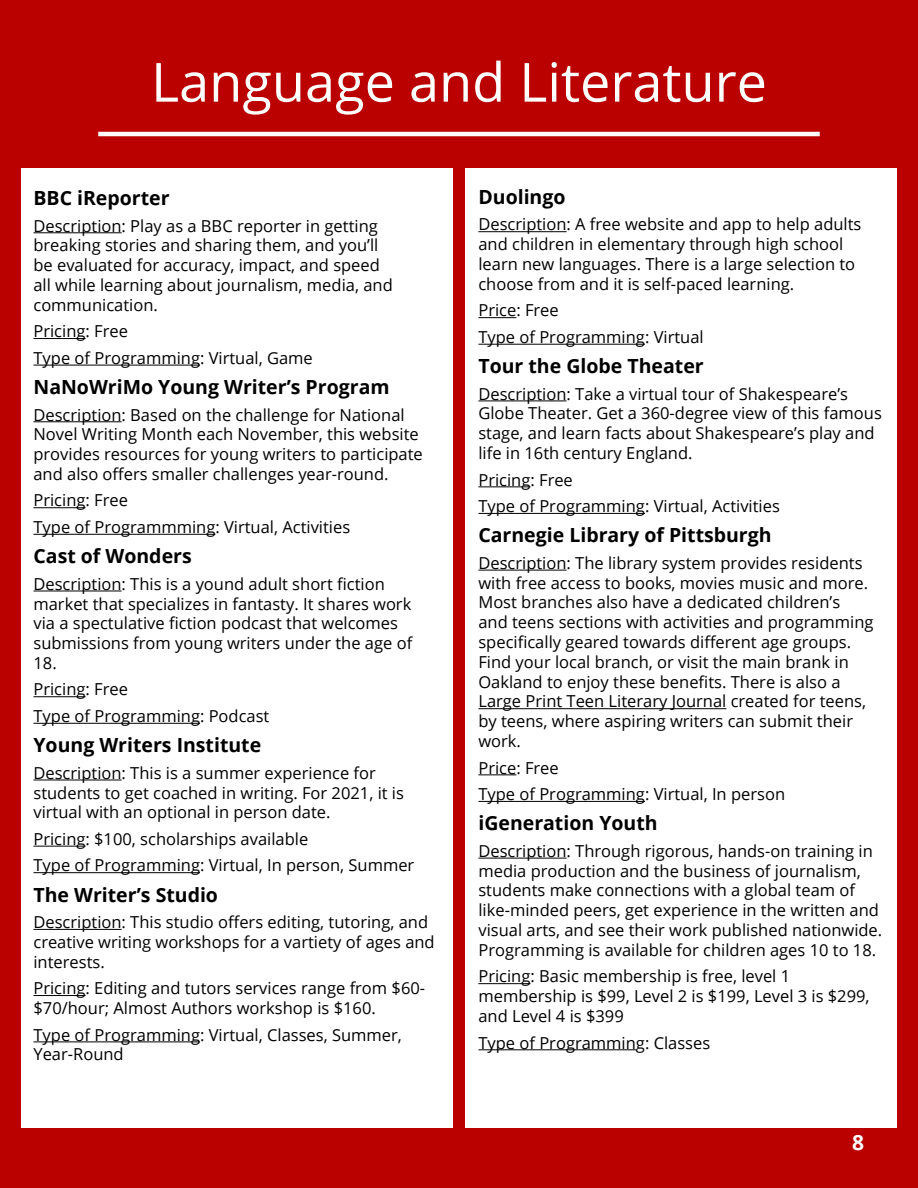
<style>
.page{position:relative;width:918px;height:1188px;background:#b00}
.page>*{position:absolute;margin:0;border:0;box-sizing:border-box;transform-origin:0 0}
.t1{font:54px "Open Sans";color:#fff}
.t2{font:700 21px "Open Sans";color:#fff}
.t3{font:700 19.5px "Open Sans";color:#000}
.t4{font:16.5px/19.8px "Open Sans";color:#000}
</style>
<div class="page">
<hr style="left:98px;top:132px;width:722px;height:4px;background:#fff">
<div style="left:465px;top:168px;width:432px;height:960px;background:#fff"></div>
<hr style="left:478px;top:231px;width:89px;height:1px;background:#000">
<hr style="left:478px;top:317px;width:38px;height:1px;background:#000">
<hr style="left:478px;top:344px;width:167px;height:1px;background:#000">
<hr style="left:478px;top:400px;width:89px;height:1px;background:#000">
<hr style="left:478px;top:486px;width:52px;height:1px;background:#000">
<hr style="left:478px;top:513px;width:167px;height:1px;background:#000">
<hr style="left:478px;top:570px;width:89px;height:1px;background:#000">
<hr style="left:478px;top:708px;width:248px;height:1px;background:#000">
<hr style="left:478px;top:774px;width:38px;height:1px;background:#000">
<hr style="left:478px;top:801px;width:167px;height:1px;background:#000">
<hr style="left:478px;top:858px;width:89px;height:1px;background:#000">
<hr style="left:478px;top:983px;width:52px;height:1px;background:#000">
<hr style="left:478px;top:1049px;width:158px;height:1px;background:#000">
<div style="left:21px;top:168px;width:432px;height:960px;background:#fff"></div>
<hr style="left:33px;top:232px;width:89px;height:1px;background:#000">
<hr style="left:33px;top:338px;width:53px;height:1px;background:#000">
<hr style="left:33px;top:365px;width:167px;height:1px;background:#000">
<hr style="left:33px;top:421px;width:89px;height:1px;background:#000">
<hr style="left:33px;top:507px;width:53px;height:1px;background:#000">
<hr style="left:33px;top:534px;width:182px;height:1px;background:#000">
<hr style="left:33px;top:591px;width:89px;height:1px;background:#000">
<hr style="left:33px;top:696px;width:53px;height:1px;background:#000">
<hr style="left:33px;top:723px;width:167px;height:1px;background:#000">
<hr style="left:33px;top:780px;width:89px;height:1px;background:#000">
<hr style="left:33px;top:846px;width:53px;height:1px;background:#000">
<hr style="left:33px;top:872px;width:167px;height:1px;background:#000">
<hr style="left:33px;top:929px;width:89px;height:1px;background:#000">
<hr style="left:33px;top:995px;width:53px;height:1px;background:#000">
<hr style="left:33px;top:1041px;width:167px;height:1px;background:#000">
<h1 class="t1" style="left:151px;top:45px;width:617px">Language and Literature</h1>
<p class="t3" style="left:33px;top:184px;width:138px">BBC iReporter</p>
<p class="t4" style="left:33px;top:215px;width:361px">Description: Play as a BBC reporter in getting breaking stories and sharing them, and you’ll be evaluated for accuracy, impact, and speed all while learning about journalism, media, and communication.</p>
<p class="t4" style="left:33px;top:318px;width:281px;line-height:26.5px">Pricing: Free<br>Type of Programming: Virtual, Game</p>
<p class="t3" style="left:33px;top:373px;width:358px">NaNoWriMo Young Writer’s Program</p>
<p class="t4" style="left:33px;top:404px;width:391px">Description: Based on the challenge for National Novel Writing Month each November, this website provides resources for young writers to participate and also offers smaller challenges year-round.</p>
<p class="t4" style="left:33px;top:487px;width:318px;line-height:26.5px">Pricing: Free<br>Type of Programmming: Virtual, Activities</p>
<p class="t3" style="left:33px;top:542px;width:160px">Cast of Wonders</p>
<p class="t4" style="left:33px;top:573px;width:380px">Description: This is a yound adult short fiction market that specializes in fantasty. It shares work via a spectulative fiction podcast that welcomes submissions from young writers under the age of 18.</p>
<p class="t4" style="left:33px;top:676px;width:237px;line-height:26.5px">Pricing: Free<br>Type of Programming: Podcast</p>
<p class="t3" style="left:33px;top:731px;width:229px">Young Writers Institute</p>
<p class="t4" style="left:33px;top:762px;width:372px">Description: This is a summer experience for students to get coached in writing. For 2021, it is virtual with an optional in person date.</p>
<p class="t4" style="left:33px;top:825px;width:382px;line-height:26.5px">Pricing: $100, scholarships available<br>Type of Programming: Virtual, In person, Summer</p>
<p class="t3" style="left:33px;top:881px;width:186px">The Writer’s Studio</p>
<p class="t4" style="left:33px;top:912px;width:403px">Description: This studio offers editing, tutoring, and creative writing workshops for a vartiety of ages and interests.</p>
<p class="t4" style="left:33px;top:978px;width:393px">Pricing: Editing and tutors services range from $60- $70/hour; Almost Authors workshop is $160.</p>
<p class="t4" style="left:33px;top:1024px;width:370px">Type of Programming: Virtual, Classes, Summer,<br>Year-Round</p>
<p class="t3" style="left:478px;top:183px;width:89px">Duolingo</p>
<p class="t4" style="left:478px;top:214px;width:385px">Description: A free website and app to help adults and children in elementary through high school learn new languages. There is a large selection to choose from and it is self-paced learning.</p>
<p class="t4" style="left:478px;top:297px;width:227px;line-height:26.5px">Price: Free<br>Type of Programming: Virtual</p>
<p class="t3" style="left:478px;top:352px;width:227px">Tour the Globe Theater</p>
<p class="t4" style="left:478px;top:383px;width:405px">Description: Take a virtual tour of Shakespeare’s Globe Theater. Get a 360-degree view of this famous stage, and learn facts about Shakespeare’s play and life in 16th century England.</p>
<p class="t4" style="left:478px;top:466px;width:303px;line-height:26.5px">Pricing: Free<br>Type of Programming: Virtual, Activities</p>
<p class="t3" style="left:478px;top:521px;width:295px">Carnegie Library of Pittsburgh</p>
<p class="t4" style="left:478px;top:553px;width:397px">Description: The library system provides residents with free access to books, movies music and more.<br>Most branches also have a dedicated children’s and teens sections with activities and programming specifically geared towards different age groups.<br>Find your local branch, or visit the main brank in Oakland to enjoy these benefits. There is also a Large Print Teen Literary Journal created for teens, by teens, where aspiring writers can submit their work.</p>
<p class="t4" style="left:478px;top:754px;width:308px;line-height:26.5px">Price: Free<br>Type of Programming: Virtual, In person</p>
<p class="t3" style="left:478px;top:809px;width:181px">iGeneration Youth</p>
<p class="t4" style="left:478px;top:841px;width:405px">Description: Through rigorous, hands-on training in media production and the business of journalism, students make connections with a global team of like-minded peers, get experience in the written and visual arts, and see their work published nationwide.<br>Programming is available for children ages 10 to 18.</p>
<p class="t4" style="left:478px;top:966px;width:393px">Pricing: Basic membership is free, level 1 membership is $99, Level 2 is $199, Level 3 is $299, and Level 4 is $399</p>
<p class="t4" style="left:478px;top:1032px;width:233px">Type of Programming: Classes</p>
<p class="t2" style="left:852px;top:1128px;width:13px">8</p>
</div>
